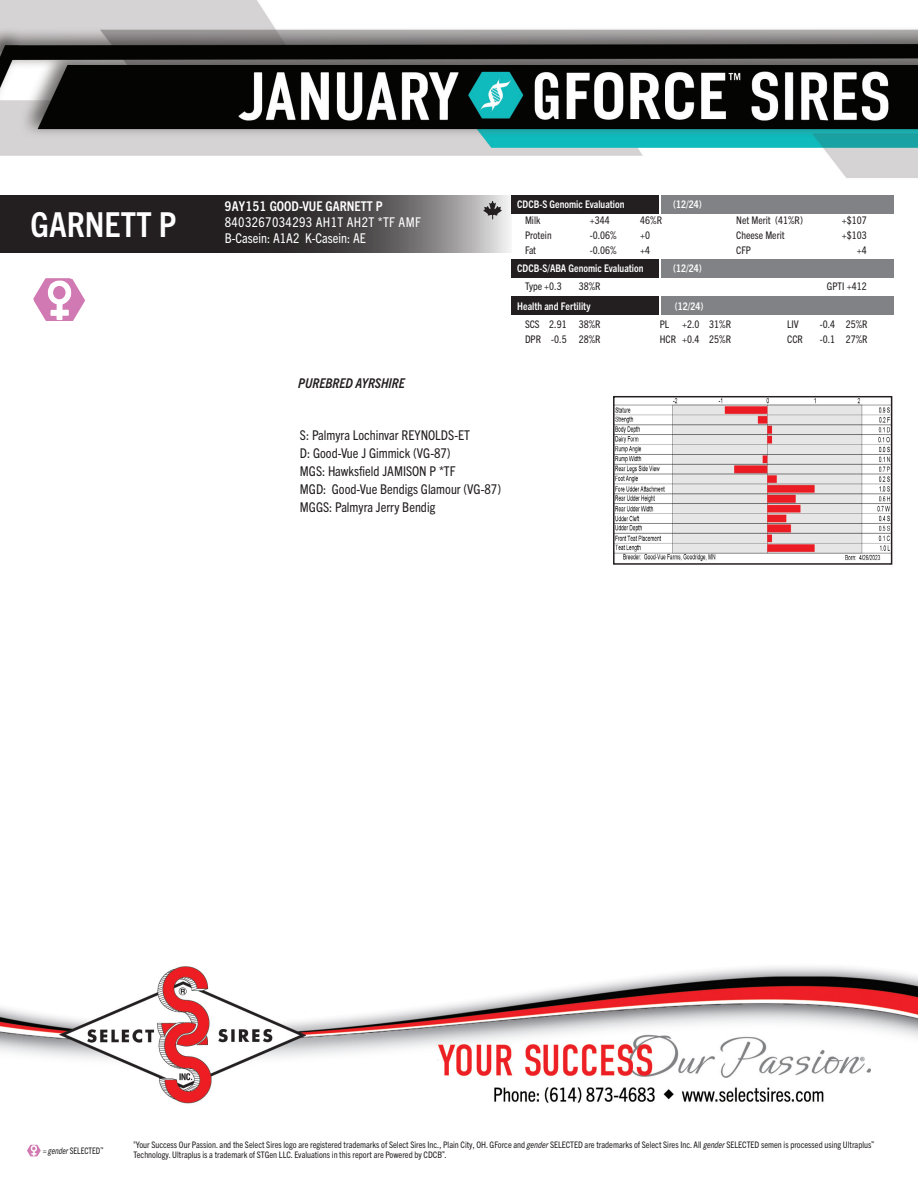
<style>
.page{position:relative;width:918px;height:1188px;background:#fff}
.page>*{position:absolute;margin:0;border:0;box-sizing:border-box;transform-origin:0 0}
.t1{font:700 condensed 34.5px "Trade Gothic Next LT Pro";color:#fff}
._1_2pgPEDIGREE{font:condensed 13.5px "Trade Gothic Next LT Pro";color:#231f20}
.t2{font:condensed 13.5px "Trade Gothic Next LT Pro";letter-spacing:.025em;color:#fff}
.t3{font:condensed 13.5px "Trade Gothic Next LT Pro";color:#fff}
.t4{font:700 condensed 13.5px "Trade Gothic Next LT Pro";color:#fff}
.t5{font:italic 700 condensed 13.5px "Trade Gothic Next LT Pro";color:#231f20}
.t6{font:condensed 10.5px "Trade Gothic Next LT Pro";color:#231f20}
.t7{font:700 condensed 10.5px "Trade Gothic Next LT Pro";color:#fff}
.t8{font:condensed 9px/10.5px "Trade Gothic Next LT Pro";color:#231f20}
.t9{font:condensed 9px "Trade Gothic Next LT Pro";color:#231f20;scale:.93 1}
.s1{font-style:italic}
</style>
<div class="page">
<img style="left:0;top:0;width:918px;height:1157px">
<div style="left:662px;top:259px;width:232px;height:19px;background:#808285"></div>
<div style="left:511px;top:259px;width:147px;height:19px;background:#231f20"></div>
<div style="left:662px;top:195px;width:232px;height:19px;background:#808285"></div>
<div style="left:511px;top:195px;width:147px;height:19px;background:#231f20"></div>
<div style="left:662px;top:296px;width:232px;height:19px;background:#808285"></div>
<div style="left:511px;top:296px;width:147px;height:19px;background:#231f20"></div>
<svg style="left:0;top:195px;width:511px;height:58px;background:#403c3d"></svg>
<img style="left:616px;top:399px;width:273px;height:163px">
<div style="left:613px;top:396px;width:279px;height:169px;border:2px solid #231f20"></div>
<img style="left:475px;top:194px;width:35px;height:32px">
<svg style="left:33px;top:278px;width:51px;height:43px"></svg>
<svg style="left:27px;top:1145px;width:14px;height:11px"></svg>
<p class="t1" style="left:31px;top:201px;width:147px">GARNETT P</p>
<p class="t4" style="left:225px;top:197px;width:159px">9AY151 GOOD-VUE GARNETT P</p>
<p class="t2" style="left:225px;top:213px;width:198px">8403267034293 AH1T AH2T *TF AMF</p>
<p class="t3" style="left:225px;top:229px;width:143px">B-Casein: A1A2 K-Casein: AE</p>
<p class="t5" style="left:298px;top:374px;width:108px">PUREBRED AYRSHIRE</p>
<p class="_1_2pgPEDIGREE" style="left:300px;top:426px;width:172px">S: Palmyra Lochinvar REYNOLDS-ET</p>
<p class="_1_2pgPEDIGREE" style="left:300px;top:444px;width:152px">D: Good-Vue J Gimmick (VG-87)</p>
<p class="_1_2pgPEDIGREE" style="left:300px;top:462px;width:157px">MGS: Hawksfield JAMISON P *TF</p>
<p class="_1_2pgPEDIGREE" style="left:300px;top:480px;width:203px">MGD: Good-Vue Bendigs Glamour (VG-87)</p>
<p class="_1_2pgPEDIGREE" style="left:300px;top:498px;width:137px">MGGS: Palmyra Jerry Bendig</p>
<p class="t7" style="left:517px;top:197px;width:109px">CDCB-S Genomic Evaluation</p>
<p class="t7" style="left:673px;top:197px;width:30px">(12/24)</p>
<p class="t6" style="left:525px;top:213px;width:17px">Milk</p>
<p class="t6" style="left:590px;top:213px;width:21px">+344</p>
<p class="t6" style="left:640px;top:213px;width:23px">46%R</p>
<p class="t6" style="left:736px;top:213px;width:68px">Net Merit (41%R)</p>
<p class="t6" style="left:842px;top:213px;width:26px">+$107</p>
<p class="t6" style="left:525px;top:228px;width:28px">Protein</p>
<p class="t6" style="left:590px;top:228px;width:28px">-0.06%</p>
<p class="t6" style="left:640px;top:228px;width:11px">+0</p>
<p class="t6" style="left:736px;top:228px;width:50px">Cheese Merit</p>
<p class="t6" style="left:842px;top:228px;width:26px">+$103</p>
<p class="t6" style="left:525px;top:243px;width:13px">Fat</p>
<p class="t6" style="left:590px;top:243px;width:28px">-0.06%</p>
<p class="t6" style="left:640px;top:243px;width:11px">+4</p>
<p class="t6" style="left:736px;top:243px;width:16px">CFP</p>
<p class="t6" style="left:857px;top:243px;width:11px">+4</p>
<p class="t7" style="left:517px;top:261px;width:128px">CDCB-S/ABA Genomic Evaluation</p>
<p class="t7" style="left:673px;top:261px;width:30px">(12/24)</p>
<p class="t6" style="left:525px;top:279px;width:38px">Type +0.3</p>
<p class="t6" style="left:579px;top:279px;width:23px">38%R</p>
<p class="t6" style="left:827px;top:279px;width:41px">GPTI +412</p>
<p class="t7" style="left:517px;top:299px;width:75px">Health and Fertility</p>
<p class="t7" style="left:675px;top:299px;width:30px">(12/24)</p>
<p class="t6" style="left:525px;top:317px;width:77px">SCS 2.91 38%R</p>
<p class="t6" style="left:660px;top:317px;width:73px">PL +2.0 31%R</p>
<p class="t6" style="left:787px;top:317px;width:13px">LIV</p>
<p class="t6" style="left:820px;top:317px;width:49px">-0.4 25%R</p>
<p class="t6" style="left:525px;top:332px;width:77px">DPR -0.5 28%R</p>
<p class="t6" style="left:660px;top:332px;width:73px">HCR +0.4 25%R</p>
<p class="t6" style="left:787px;top:332px;width:17px">CCR</p>
<p class="t6" style="left:820px;top:332px;width:49px">-0.1 27%R</p>
<p class="t9" style="left:43px;top:1144px;width:67px">= <span class="s1">gender</span> SELECTED<sup>™</sup></p>
<p class="t8" style="left:134px;top:1139px;width:742px"><sup>®</sup>Your Success Our Passion. and the Select Sires logo are registered trademarks of Select Sires Inc., Plain City, OH. GForce and <span class="s1">gender</span> SELECTED are trademarks of Select Sires Inc. All <span class="s1">gender</span> SELECTED semen is processed using Ultraplus<sup>™<br></sup>Technology. Ultraplus is a trademark of STGen LLC. Evaluations in this report are Powered by CDCB<sup>™</sup>.</p>
</div>
